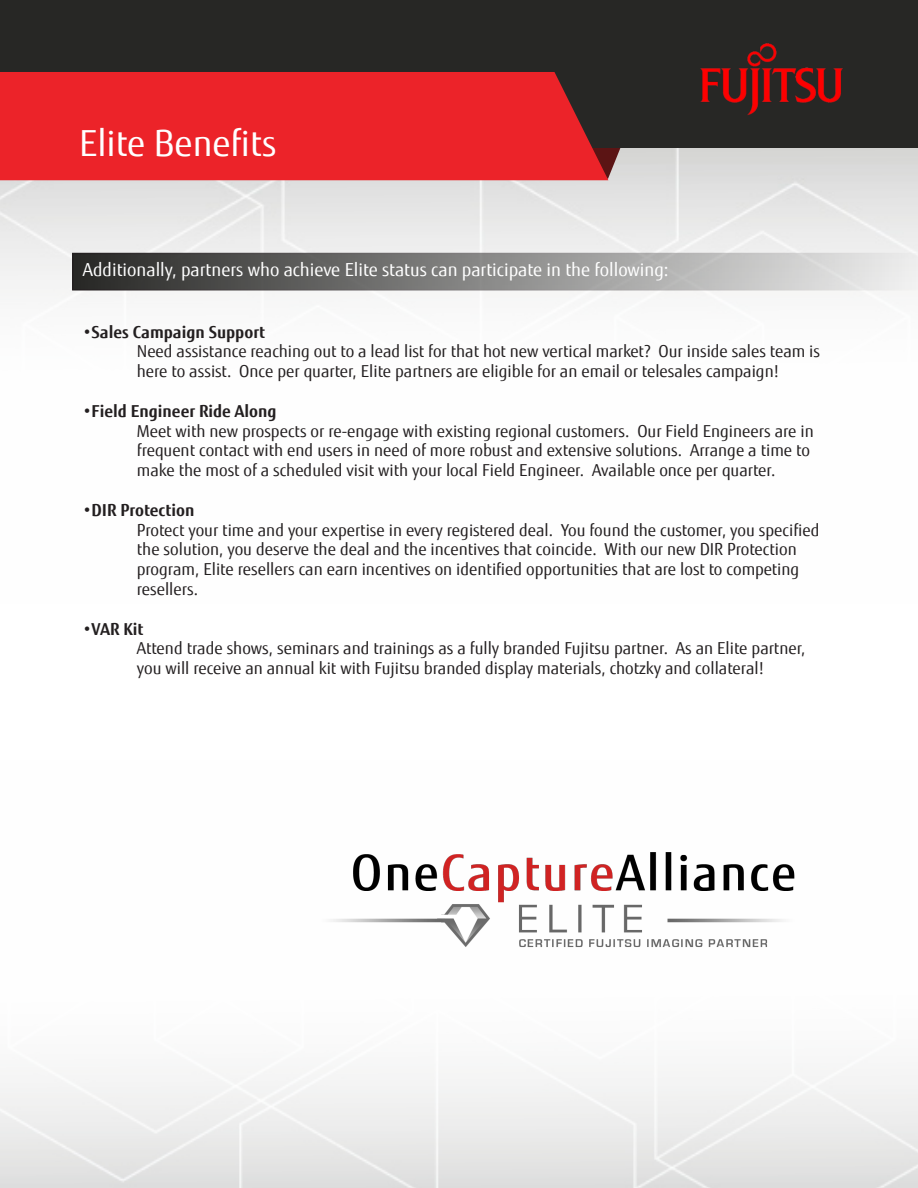
<style>
.page{position:relative;width:918px;height:1188px;background:#fff}
.page>*{position:absolute;margin:0;border:0;box-sizing:border-box;transform-origin:0 0}
.t1{font:36px "Fujitsu Sans";color:#fff}
.t2{font:18px "Fujitsu Sans";color:#fff}
.t3{font:16.5px/19.8px "Fujitsu Sans";color:#231f20}
.t4{font:700 16.5px "Fujitsu Sans";color:#231f20}
.s1{font-weight:400}
</style>
<div class="page">
<img style="left:0;top:147px;width:918px;height:151px">
<svg style="left:72px;top:253px;width:846px;height:38px;background:#8c8c8b"></svg>
<img style="left:323px;top:852px;width:472px;height:96px">
<svg style="left:608px;top:147px;width:53px;height:32px;background:#c4bcbb"></svg>
<div style="left:0;top:0;width:918px;height:147px;background:#272725"></div>
<img style="left:700px;top:43px;width:143px;height:72px">
<div style="left:0;top:72px;width:608px;height:108px;background:#ec2329"></div>
<p class="t1" style="left:79px;top:121px;width:199px">Elite Benefits</p>
<p class="t2" style="left:83px;top:259px;width:587px">Additionally, partners who achieve Elite status can participate in the following:</p>
<p class="t4" style="left:83px;top:321px;width:184px"><span class="s1">•</span>Sales Campaign Support</p>
<p class="t3" style="left:137px;top:342px;width:685px">Need assistance reaching out to a lead list for that hot new vertical market? Our inside sales team is here to assist. Once per quarter, Elite partners are eligible for an email or telesales campaign!</p>
<p class="t4" style="left:83px;top:400px;width:195px"><span class="s1">•</span>Field Engineer Ride Along</p>
<p class="t3" style="left:137px;top:421px;width:678px">Meet with new prospects or re-engage with existing regional customers. Our Field Engineers are in frequent contact with end users in need of more robust and extensive solutions. Arrange a time to make the most of a scheduled visit with your local Field Engineer. Available once per quarter.</p>
<p class="t4" style="left:83px;top:499px;width:113px"><span class="s1">•</span>DIR Protection</p>
<p class="t3" style="left:137px;top:520px;width:684px">Protect your time and your expertise in every registered deal. You found the customer, you specified the solution, you deserve the deal and the incentives that coincide. With our new DIR Protection program, Elite resellers can earn incentives on identified opportunities that are lost to competing resellers.</p>
<p class="t4" style="left:83px;top:618px;width:62px"><span class="s1">•</span>VAR Kit</p>
<p class="t3" style="left:137px;top:639px;width:670px">Attend trade shows, seminars and trainings as a fully branded Fujitsu partner. As an Elite partner, you will receive an annual kit with Fujitsu branded display materials, chotzky and collateral!</p>
</div>
